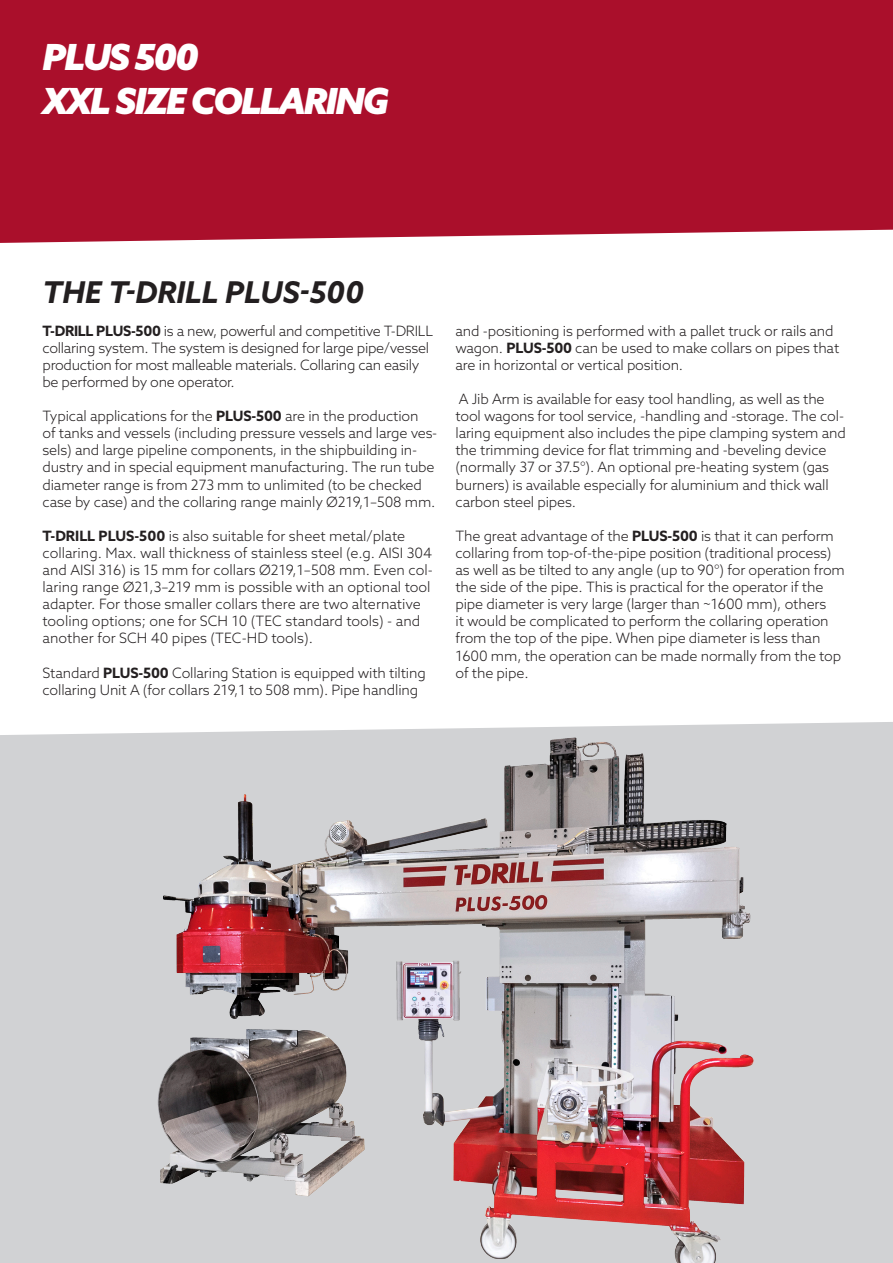
<style>
.page{position:relative;width:893px;height:1263px;background:#fff}
.page>*{position:absolute;margin:0;border:0;box-sizing:border-box;transform-origin:0 0}
.Yläotsikko{font:italic 900 36px "Azo Sans";letter-spacing:-.05em;color:#fff}
.t1{font:italic 700 30px "Azo Sans";color:#231f20}
.t2{font:300 14.25px/17.1px "Azo Sans";letter-spacing:-.01em;color:#231f20}
.s1{font-weight:700}
</style>
<div class="page">
<div style="left:0;top:0;width:893px;height:243px;background:#aa0f2b"></div>
<div style="left:0;top:722px;width:893px;height:541px;background:#d1d2d4"></div>
<img style="left:17px;top:723px;width:819px;height:540px">
<p class="Yläotsikko" style="left:43px;top:33px;width:158px">PLUS 500</p>
<p class="Yläotsikko" style="left:43px;top:77px;width:348px">XXL SIZE COLLARING</p>
<p class="t1" style="left:43px;top:273px;width:323px">THE T-DRILL PLUS-500</p>
<p class="t2" style="left:43px;top:322px;width:392px"><span class="s1">T-DRILL PLUS-500</span> is a new, powerful and competitive T-DRILL collaring system. The system is designed for large pipe/vessel production for most malleable materials. Collaring can easily be performed by one operator.</p>
<p class="t2" style="left:43px;top:407px;width:396px">Typical applications for the <span class="s1">PLUS-500</span> are in the production<br>of tanks and vessels (including pressure vessels and large ves&shy;sels) and large pipeline components, in the shipbuilding in&shy;dustry and in special equipment manufacturing. The run tube diameter range is from 273 mm to unlimited (to be checked case by case) and the collaring range mainly Ø219,1–508 mm.</p>
<p class="t2" style="left:43px;top:527px;width:392px"><span class="s1">T-DRILL PLUS-500</span> is also suitable for sheet metal/plate collaring. Max. wall thickness of stainless steel (e.g. AISI 304 and AISI 316) is 15 mm for collars Ø219,1–508 mm. Even col&shy;laring range Ø21,3–219 mm is possible with an optional tool adapter. For those smaller collars there are two alternative tooling options; one for SCH 10 (TEC standard tools) - and another for SCH 40 pipes (TEC-HD tools).</p>
<p class="t2" style="left:43px;top:664px;width:385px">Standard <span class="s1">PLUS-500</span> Collaring Station is equipped with tilting collaring Unit A (for collars 219,1 to 508 mm). Pipe handling</p>
<p class="t2" style="left:455px;top:322px;width:385px">and -positioning is performed with a pallet truck or rails and wagon. <span class="s1">PLUS-500</span> can be used to make collars on pipes that are in horizontal or vertical position.</p>
<p class="t2" style="left:455px;top:390px;width:392px">A Jib Arm is available for easy tool handling, as well as the tool wagons for tool service, -handling and -storage. The col&shy;laring equipment also includes the pipe clamping system and the trimming device for flat trimming and -beveling device (normally 37 or 37.5°). An optional pre-heating system (gas burners) is available especially for aluminium and thick wall carbon steel pipes.</p>
<p class="t2" style="left:455px;top:527px;width:391px">The great advantage of the <span class="s1">PLUS-500</span> is that it can perform collaring from top-of-the-pipe position (traditional process) as well as be tilted to any angle (up to 90°) for operation from the side of the pipe. This is practical for the operator if the pipe diameter is very large (larger than ~1600 mm), others<br>it would be complicated to perform the collaring operation from the top of the pipe. When pipe diameter is less than 1600 mm, the operation can be made normally from the top of the pipe.</p>
</div>
